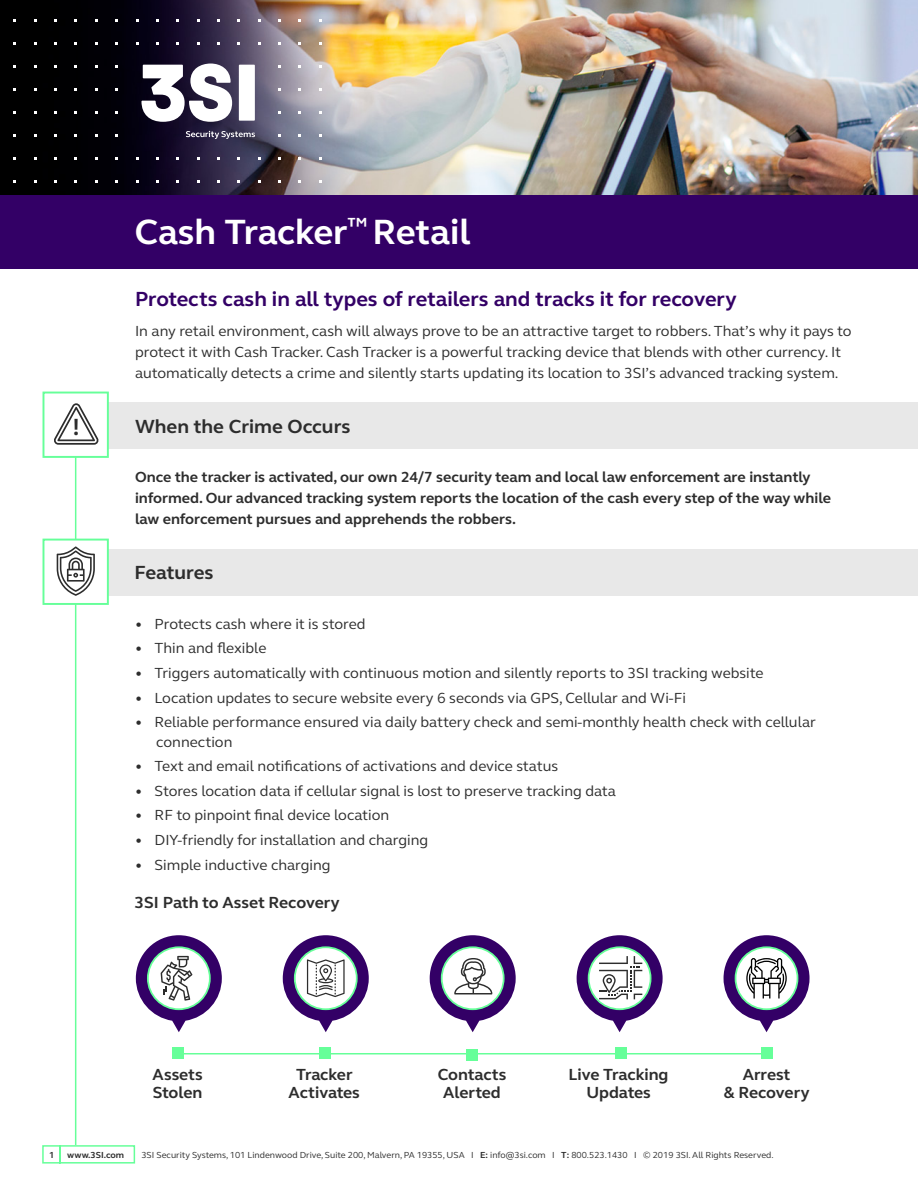
<style>
.page{position:relative;width:918px;height:1188px;background:#fff}
.page>*{position:absolute;margin:0;border:0;box-sizing:border-box;transform-origin:0 0}
.t1{font:700 36px "FS Elliot Pro";color:#fff}
.t2{font:700 24px "FS Elliot Pro";color:#2d2d2d}
.t3{font:700 21px "FS Elliot Pro";color:#306}
.t4{font:700 19.5px "FS Elliot Pro";color:#2d2d2d}
.t5{font:700 16.5px/18px "FS Elliot Pro";color:#2d2d2d;text-align:center}
.t6{font:15px/21px "FS Elliot Pro";color:#2d2d2d}
.t7{font:700 15px/21px "FS Elliot Pro";color:#2d2d2d}
.t8{font:9px "FS Elliot Pro";color:#2d2d2d}
.t9{font:700 9px "FS Elliot Pro";color:#2d2d2d}
.s1{font-weight:700}
</style>
<div class="page">
<svg style="left:42px;top:1144px;width:94px;height:20px"></svg>
<img style="left:0;top:0;width:918px;height:195px">
<div style="left:239px;top:65px;width:16px;height:56px;background:#fff"></div>
<svg style="left:141px;top:64px;width:91px;height:58px"></svg>
<svg style="left:186px;top:131px;width:69px;height:8px"></svg>
<div style="left:0;top:195px;width:918px;height:74px;background:#306"></div>
<hr style="left:75px;top:454px;width:1px;height:691px;background:#6f9">
<div style="left:100px;top:550px;width:818px;height:46px;background:#e8e8e8"></div>
<div style="left:43px;top:539px;width:66px;height:66px;background:#fff;border:2px solid #6f9"></div>
<svg style="left:57px;top:546px;width:38px;height:50px"></svg>
<hr style="left:178px;top:1053px;width:589px;height:2px;background:#6f9">
<div style="left:172px;top:1047px;width:11px;height:12px;background:#6f9"></div>
<div style="left:319px;top:1047px;width:12px;height:12px;background:#6f9"></div>
<div style="left:467px;top:1049px;width:11px;height:11px;background:#6f9"></div>
<div style="left:615px;top:1047px;width:12px;height:12px;background:#6f9"></div>
<div style="left:761px;top:1047px;width:11px;height:12px;background:#6f9"></div>
<svg style="left:136px;top:935px;width:86px;height:97px"></svg>
<svg style="left:577px;top:935px;width:86px;height:97px"></svg>
<svg style="left:430px;top:935px;width:86px;height:97px"></svg>
<svg style="left:283px;top:935px;width:86px;height:97px"></svg>
<svg style="left:724px;top:935px;width:86px;height:97px"></svg>
<div style="left:100px;top:403px;width:818px;height:46px;background:#e8e8e8"></div>
<div style="left:43px;top:392px;width:66px;height:66px;background:#fff;border:2px solid #6f9"></div>
<svg style="left:54px;top:403px;width:45px;height:42px"></svg>
<h1 class="t1" style="left:135px;top:208px;width:337px">Cash Tracker<sup>™</sup> Retail</h1>
<h3 class="t3" style="left:135px;top:285px;width:603px">Protects cash in all types of retailers and tracks it for recovery</h3>
<p class="t6" style="left:135px;top:320px;width:718px">In any retail environment, cash will always prove to be an attractive target to robbers. That’s why it pays to protect it with Cash Tracker. Cash Tracker is a powerful tracking device that blends with other currency. It automatically detects a crime and silently starts updating its location to 3SI’s advanced tracking system.</p>
<h2 class="t2" style="left:73px;top:411px;width:8px">!</h2>
<h3 class="t4" style="left:135px;top:413px;width:217px">When the Crime Occurs</h3>
<p class="t7" style="left:135px;top:466px;width:697px">Once the tracker is activated, our own 24/7 security team and local law enforcement are instantly informed. Our advanced tracking system reports the location of the cash every step of the way while law enforcement pursues and apprehends the robbers.</p>
<h3 class="t4" style="left:135px;top:560px;width:80px">Features</h3>
<p class="t6" style="left:135px;top:613px;width:232px">• Protects cash where it is stored</p>
<p class="t6" style="left:135px;top:637px;width:133px">• Thin and flexible</p>
<p class="t6" style="left:135px;top:662px;width:630px">• Triggers automatically with continuous motion and silently reports to 3SI tracking website</p>
<p class="t6" style="left:135px;top:687px;width:552px">• Location updates to secure website every 6 seconds via GPS, Cellular and Wi-Fi</p>
<p class="t6" style="left:156px;top:712px;width:661px;line-height:19.5px;text-indent:-21px">• Reliable performance ensured via daily battery check and semi-monthly health check with cellular connection</p>
<p class="t6" style="left:135px;top:755px;width:425px">• Text and email notifications of activations and device status</p>
<p class="t6" style="left:135px;top:780px;width:482px">• Stores location data if cellular signal is lost to preserve tracking data</p>
<p class="t6" style="left:135px;top:805px;width:256px">• RF to pinpoint final device location</p>
<p class="t6" style="left:135px;top:829px;width:295px">• DIY-friendly for installation and charging</p>
<p class="t6" style="left:135px;top:854px;width:197px">• Simple inductive charging</p>
<p class="t5" style="left:135px;top:893px;width:207px">3SI Path to Asset Recovery</p>
<p class="t5" style="left:153px;top:1065px;width:52px;text-align:left">Assets<br>Stolen</p>
<p class="t5" style="left:289px;top:1065px;width:73px">Tracker<br>Activates</p>
<p class="t5" style="left:438px;top:1065px;width:70px">Contacts<br>Alerted</p>
<p class="t5" style="left:569px;top:1065px;width:101px">Live Tracking<br>Updates</p>
<p class="t5" style="left:724px;top:1065px;width:87px">Arrest<br>&amp; Recovery</p>
<p class="t9" style="left:49px;top:1149px;width:7px">1</p>
<p class="t9" style="left:67px;top:1149px;width:59px">www.3SI.com</p>
<p class="t8" style="left:141px;top:1149px;width:634px">3SI Security Systems, 101 Lindenwood Drive, Suite 200, Malvern, PA 19355, USA I <span class="s1">E:</span> info@3si.com I <span class="s1">T:</span> 800.523.1430 I © 2019 3SI. All Rights Reserved.</p>
</div>
